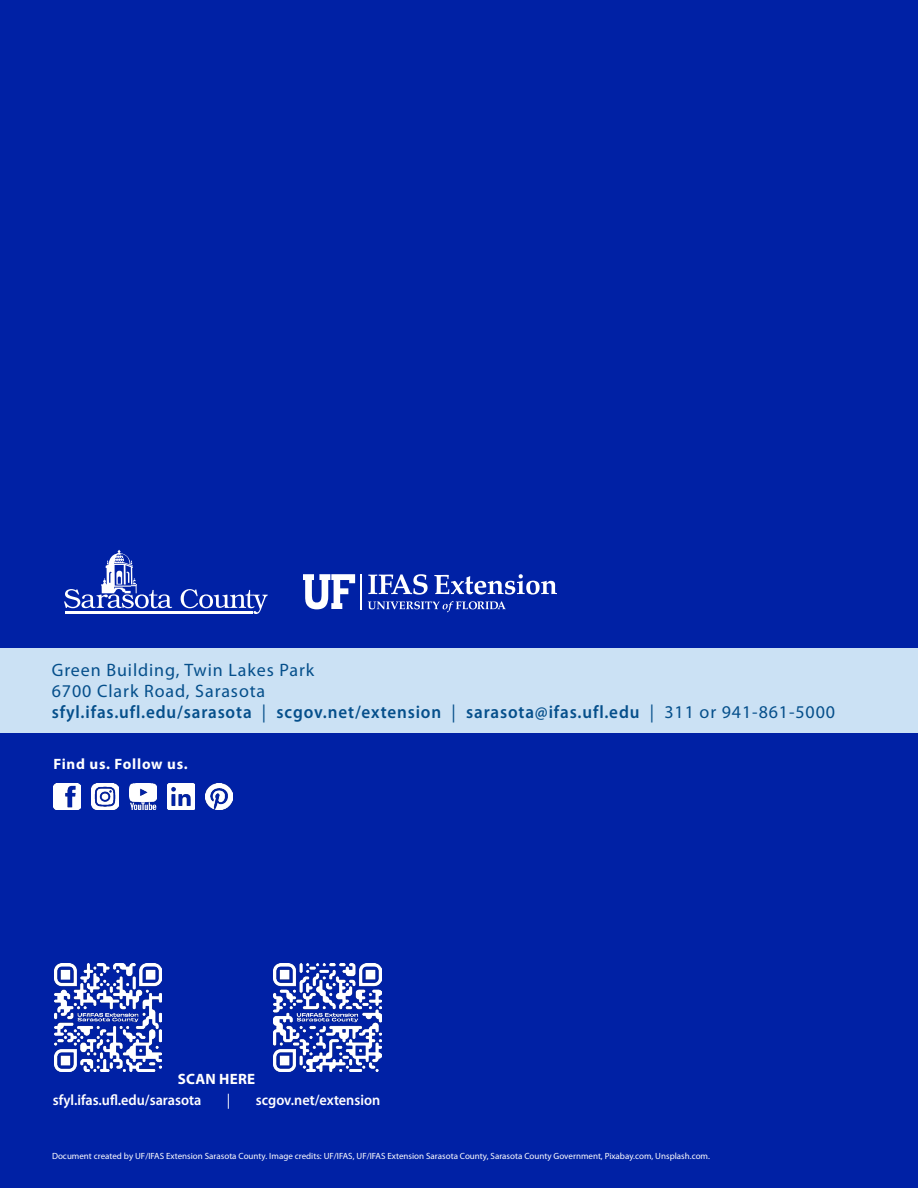
<style>
.page{position:relative;width:918px;height:1188px;background:#0021a5}
.page>*{position:absolute;margin:0;border:0;box-sizing:border-box;transform-origin:0 0}
.t1{font:600 18px/21px "Myriad Pro";letter-spacing:.05em;color:#054f8b;scale:.95 1}
.t2{font:18px "Myriad Pro";letter-spacing:.05em;color:#054f8b}
.t3{font:600 15px/21px "Myriad Pro";color:#fff;scale:.95 1}
.t4{font:700 15px "Myriad Pro";letter-spacing:.05em;color:#fff}
.t5{font:15px "Myriad Pro";color:#fff}
.t6{font:9px "Myriad Pro";color:#fff}
.s1{font-weight:400}
.s2{font-weight:700}
</style>
<div class="page">
<div style="left:0;top:648px;width:918px;height:85px;background:#cbe1f4"></div>
<svg style="left:181px;top:589px;width:87px;height:25px"></svg>
<hr style="left:65px;top:611px;width:187px;height:3px;background:#fff">
<svg style="left:64px;top:550px;width:108px;height:58px"></svg>
<hr style="left:361px;top:574px;width:1px;height:35px;background:#fff">
<svg style="left:303px;top:574px;width:52px;height:35px"></svg>
<svg style="left:434px;top:574px;width:123px;height:21px"></svg>
<svg style="left:368px;top:601px;width:138px;height:11px"></svg>
<svg style="left:368px;top:574px;width:60px;height:21px"></svg>
<img style="left:54px;top:783px;width:27px;height:27px">
<img style="left:92px;top:783px;width:27px;height:27px">
<img style="left:130px;top:783px;width:27px;height:27px">
<img style="left:167px;top:783px;width:27px;height:27px">
<img style="left:205px;top:783px;width:27px;height:27px">
<img style="left:54px;top:963px;width:108px;height:108px">
<img style="left:273px;top:963px;width:108px;height:108px">
<p class="t2" style="left:52px;top:659px;width:264px">Green Building, Twin Lakes Park</p>
<p class="t1" style="left:52px;top:680px;width:826px"><span class="s1">6700 Clark Road, Sarasota<br></span>sfyl.ifas.ufl.edu/sarasota <span class="s1">|</span> scgov.net/extension <span class="s1">|</span> sarasota@ifas.ufl.edu <span class="s1">| 311 or 941-861-5000</span></p>
<p class="t4" style="left:53px;top:754px;width:136px">Find us. Follow us.</p>
<p class="t3" style="left:53px;top:1068px;width:215px;text-indent:125px"><span class="s2">SCAN HERE </span>sfyl.ifas.ufl.edu/sarasota</p>
<p class="t5" style="left:227px;top:1090px;width:5px">|</p>
<p class="t3" style="left:256px;top:1089px;width:132px">scgov.net/extension</p>
<p class="t6" style="left:52px;top:1150px;width:659px">Document created by UF/IFAS Extension Sarasota County. Image credits: UF/IFAS, UF/IFAS Extension Sarasota County, Sarasota County Government, Pixabay.com, Unsplash.com.</p>
</div>
